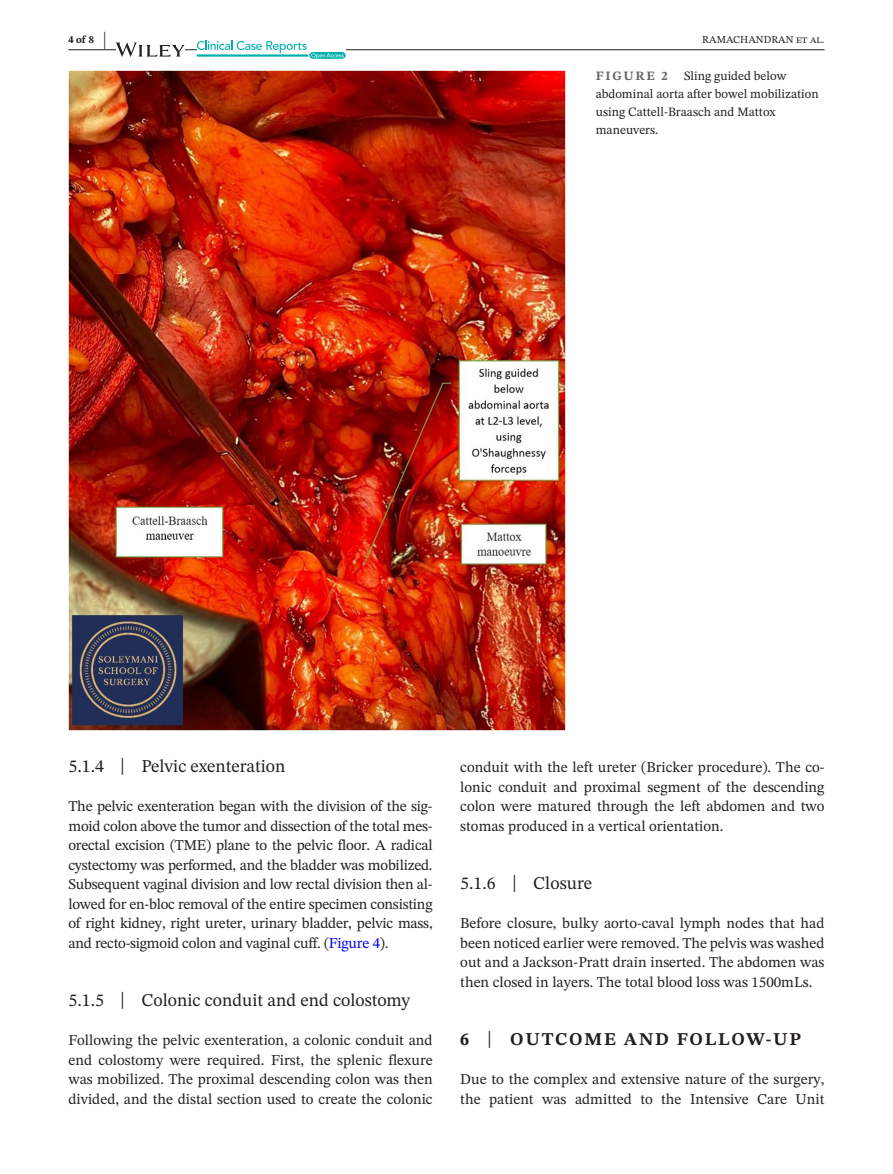
<style>
.page{position:relative;width:893px;height:1174px;background:#fff}
.page>*{position:absolute;margin:0;border:0;box-sizing:border-box;transform-origin:0 0}
.t1{font:18px "STIX Two Text";color:#231f20}
.t2{font:700 18px "STIX Two Text";letter-spacing:.1em;color:#231f20}
.t3{font:15px/19.5px "STIX Two Text";color:#231f20;text-align:justify}
.t4{font:12.75px/18px "STIX Two Text";color:#231f20}
.t5{font:700 12.75px "STIX Two Text";letter-spacing:.14em;color:#636366}
.t6{font:10.5px "STIX Two Text";color:#231f20}
.t7{font:700 10.5px "STIX Two Text";color:#231f20}
.s1{font-size:21px}
.s2{font-size:23.7px}
.s3{color:#00f}
.s4{font-weight:400;font-size:23.7px}
</style>
<div class="page">
<hr style="left:68px;top:49px;width:756px;height:1px;background:#231f20">
<svg style="left:116px;top:43px;width:69px;height:14px"></svg>
<svg style="left:197px;top:41px;width:149px;height:18px"></svg>
<img style="left:68px;top:70px;width:497px;height:660px">
<p class="t7" style="left:68px;top:32px;width:39px">4 of 8 <span class="s1">|</span></p>
<p class="t6" style="left:702px;top:32px;width:124px">RAMACHANDRAN et al.</p>
<p class="t4" style="left:596px;top:66px;width:224px;text-indent:88px">Sling guided below abdominal aorta after bowel mobilization using Cattell-Braasch and Mattox maneuvers.</p>
<p class="t5" style="left:596px;top:66px;width:73px">FIGURE 2</p>
<p class="t1" style="left:68px;top:753px;width:219px">5.1.4 <span class="s2">|</span> Pelvic exenteration</p>
<p class="t3" style="left:68px;top:796px;width:366px">The pelvic exenteration began with the division of the sig&shy;moid colon above the tumor and dissection of the total mes&shy;orectal excision (TME) plane to the pelvic floor. A radical cystectomy was performed, and the bladder was mobilized.<br>Subsequent vaginal division and low rectal division then al&shy;lowed for en-bloc removal of the entire specimen consisting of right kidney, right ureter, urinary bladder, pelvic mass, and recto-sigmoid colon and vaginal cuff. (<span class="s3">Figure 4</span>).</p>
<p class="t1" style="left:68px;top:987px;width:343px">5.1.5 <span class="s2">|</span> Colonic conduit and end colostomy</p>
<p class="t3" style="left:68px;top:1030px;width:366px">Following the pelvic exenteration, a colonic conduit and end colostomy were required. First, the splenic flexure was mobilized. The proximal descending colon was then divided, and the distal section used to create the colonic</p>
<p class="t3" style="left:460px;top:757px;width:366px">conduit with the left ureter (Bricker procedure). The co&shy;lonic conduit and proximal segment of the descending colon were matured through the left abdomen and two stomas produced in a vertical orientation.</p>
<p class="t1" style="left:460px;top:870px;width:133px">5.1.6 <span class="s2">|</span> Closure</p>
<p class="t3" style="left:460px;top:913px;width:366px">Before closure, bulky aorto-caval lymph nodes that had been noticed earlier were removed. The pelvis was washed out and a Jackson-Pratt drain inserted. The abdomen was then closed in layers. The total blood loss was 1500mLs.</p>
<p class="t2" style="left:460px;top:1026px;width:342px">6 <span class="s4">|</span> OUTCOME AND FOLLOW-UP</p>
<p class="t3" style="left:460px;top:1069px;width:366px">Due to the complex and extensive nature of the surgery, the patient was admitted to the Intensive Care Unit</p>
</div>
